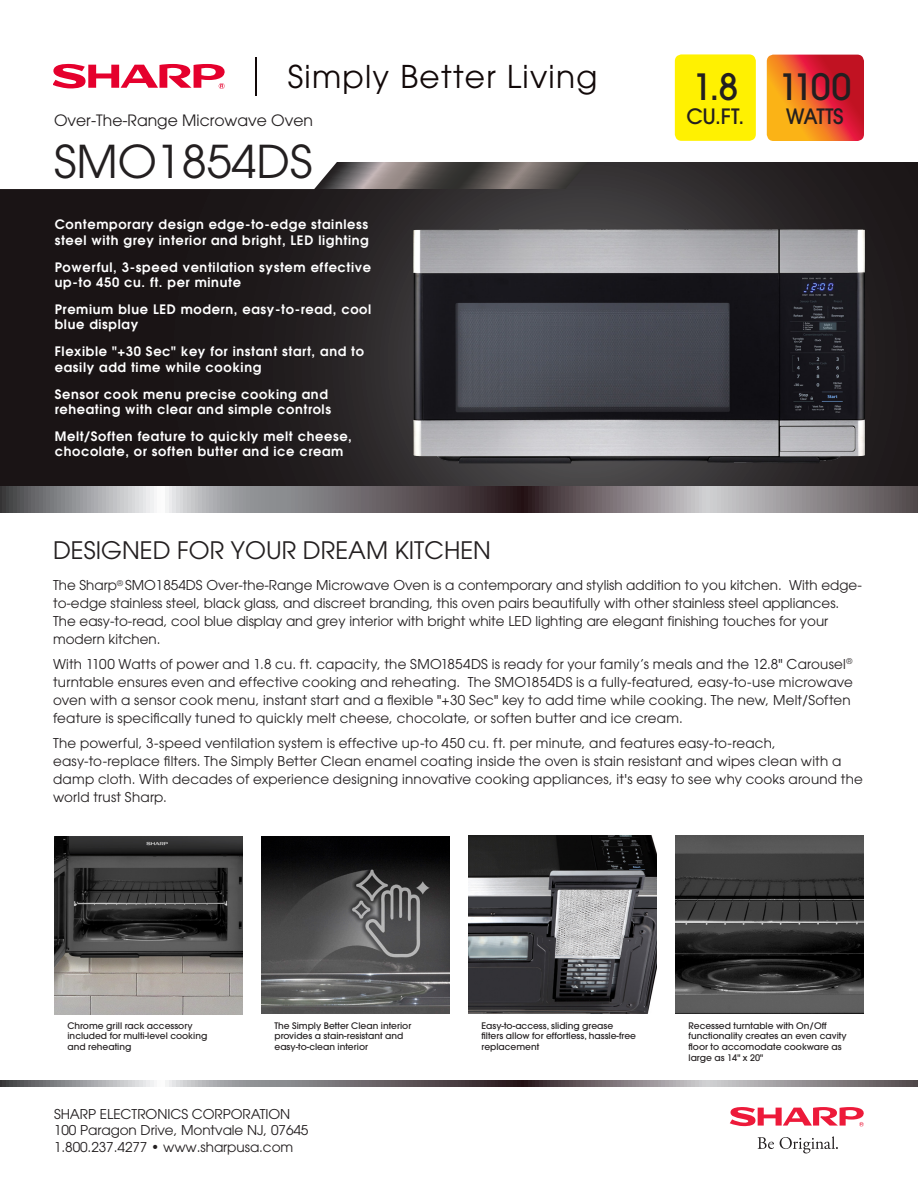
<style>
.page{position:relative;width:918px;height:1188px;background:#fff}
.page>*{position:absolute;margin:0;border:0;box-sizing:border-box;transform-origin:0 0}
.t1{font:45px "Avant Garde";color:#231f20}
.t2{font:500 36px "Avant Garde";color:#231f20}
.t3{font:31.2px "ITC Avant Garde Std";letter-spacing:.04em;color:#120909}
.overview_text{font:24px "Avant Garde";color:#231f20}
.t4{font:500 21px "Avant Garde";letter-spacing:-.015em;color:#231f20}
.t5{font:15.6px "Avant Garde";color:#231f20}
.overview_text-2{font:13.5px/18px "Avant Garde";letter-spacing:.005em;color:#231f20}
.t6{font:600 12.9px/15.6px "Avant Garde";letter-spacing:.05em;color:#fff}
.Photo_Caption{font:500 9px/10.8px "Avant Garde";color:#231f20}
</style>
<div class="page">
<svg style="left:0;top:1080px;width:918px;height:7px;background:#848083"></svg>
<svg style="left:0;top:162px;width:918px;height:324px;background:#221d1f"></svg>
<svg style="left:0;top:486px;width:918px;height:27px;background:#848083"></svg>
<img style="left:261px;top:837px;width:189px;height:177px">
<img style="left:54px;top:837px;width:189px;height:178px">
<img style="left:468px;top:836px;width:189px;height:178px">
<img style="left:675px;top:836px;width:189px;height:178px">
<img style="left:407px;top:221px;width:465px;height:246px">
<svg style="left:54px;top:64px;width:171px;height:25px"></svg>
<hr style="left:256px;top:57px;width:1px;height:39px;background:#120909">
<svg style="left:767px;top:55px;width:97px;height:86px;background:#e55927"></svg>
<div style="left:675px;top:54px;width:81px;height:87px;background:#fff101;border-radius:7px"></div>
<svg style="left:0;top:162px;width:588px;height:27px"></svg>
<svg style="left:758px;top:1137px;width:16px;height:12px"></svg>
<svg style="left:780px;top:1136px;width:58px;height:17px"></svg>
<svg style="left:730px;top:1107px;width:134px;height:20px"></svg>
<h3 class="t3" style="left:288px;top:57px;width:311px">Simply Better Living</h3>
<h2 class="t2" style="left:778px;top:65px;width:75px">1100</h2>
<h3 class="t4" style="left:786px;top:103px;width:60px">WATTS</h3>
<h2 class="t2" style="left:692px;top:65px;width:48px">1.8</h2>
<p class="t5" style="left:54px;top:111px;width:261px">Over-The-Range Microwave Oven</p>
<h3 class="t4" style="left:686px;top:103px;width:60px">CU.FT.</h3>
<h1 class="t1" style="left:54px;top:135px;width:260px">SMO1854DS</h1>
<p class="t6" style="left:55px;top:216px;width:316px">Contemporary design edge-to-edge stainless steel with grey interior and bright, LED lighting</p>
<p class="t6" style="left:55px;top:259px;width:318px">Powerful, 3-speed ventilation system effective up-to 450 cu. ft. per minute</p>
<p class="t6" style="left:55px;top:301px;width:318px">Premium blue LED modern, easy-to-read, cool blue display</p>
<p class="t6" style="left:55px;top:343px;width:311px">Flexible "+30 Sec" key for instant start, and to easily add time while cooking</p>
<p class="t6" style="left:55px;top:386px;width:278px">Sensor cook menu precise cooking and reheating with clear and simple controls</p>
<p class="t6" style="left:55px;top:428px;width:299px">Melt/Soften feature to quickly melt cheese, chocolate, or soften butter and ice cream</p>
<p class="overview_text" style="left:53px;top:536px;width:439px">DESIGNED FOR YOUR DREAM KITCHEN</p>
<p class="overview_text-2" style="left:53px;top:576px;width:810px">The Sharp<sup>®</sup> SMO1854DS Over-the-Range Microwave Oven is a contemporary and stylish addition to you kitchen. With edge&shy;to-edge stainless steel, black glass, and discreet branding, this oven pairs beautifully with other stainless steel appliances.<br>The easy-to-read, cool blue display and grey interior with bright white LED lighting are elegant finishing touches for your modern kitchen.</p>
<p class="overview_text-2" style="left:53px;top:655px;width:801px">With 1100 Watts of power and 1.8 cu. ft. capacity, the SMO1854DS is ready for your family’s meals and the 12.8" Carousel<sup>® </sup>turntable ensures even and effective cooking and reheating. The SMO1854DS is a fully-featured, easy-to-use microwave oven with a sensor cook menu, instant start and a flexible "+30 Sec" key to add time while cooking. The new, Melt/Soften feature is specifically tuned to quickly melt cheese, chocolate, or soften butter and ice cream.</p>
<p class="overview_text-2" style="left:53px;top:734px;width:811px">The powerful, 3-speed ventilation system is effective up-to 450 cu. ft. per minute, and features easy-to-reach, easy-to-replace filters. The Simply Better Clean enamel coating inside the oven is stain resistant and wipes clean with a damp cloth. With decades of experience designing innovative cooking appliances, it's easy to see why cooks around the world trust Sharp.</p>
<p class="Photo_Caption" style="left:68px;top:1020px;width:141px">Chrome grill rack accessory included for multi-level cooking and reheating</p>
<p class="Photo_Caption" style="left:482px;top:1020px;width:156px">Easy-to-access, sliding grease filters allow for effortless, hassle-free replacement</p>
<p class="Photo_Caption" style="left:275px;top:1020px;width:138px">The Simply Better Clean interior provides a stain-resistant and easy-to-clean interior</p>
<p class="Photo_Caption" style="left:689px;top:1020px;width:160px">Recessed turntable with On/Off functionality creates an even cavity floor to accomodate cookware as large as 14" x 20"</p>
<p class="overview_text-2" style="left:54px;top:1106px;width:256px;line-height:16.2px">SHARP ELECTRONICS CORPORATION<br>100 Paragon Drive, Montvale NJ, 07645<br>1.800.237.4277 • www.sharpusa.com</p>
</div>
